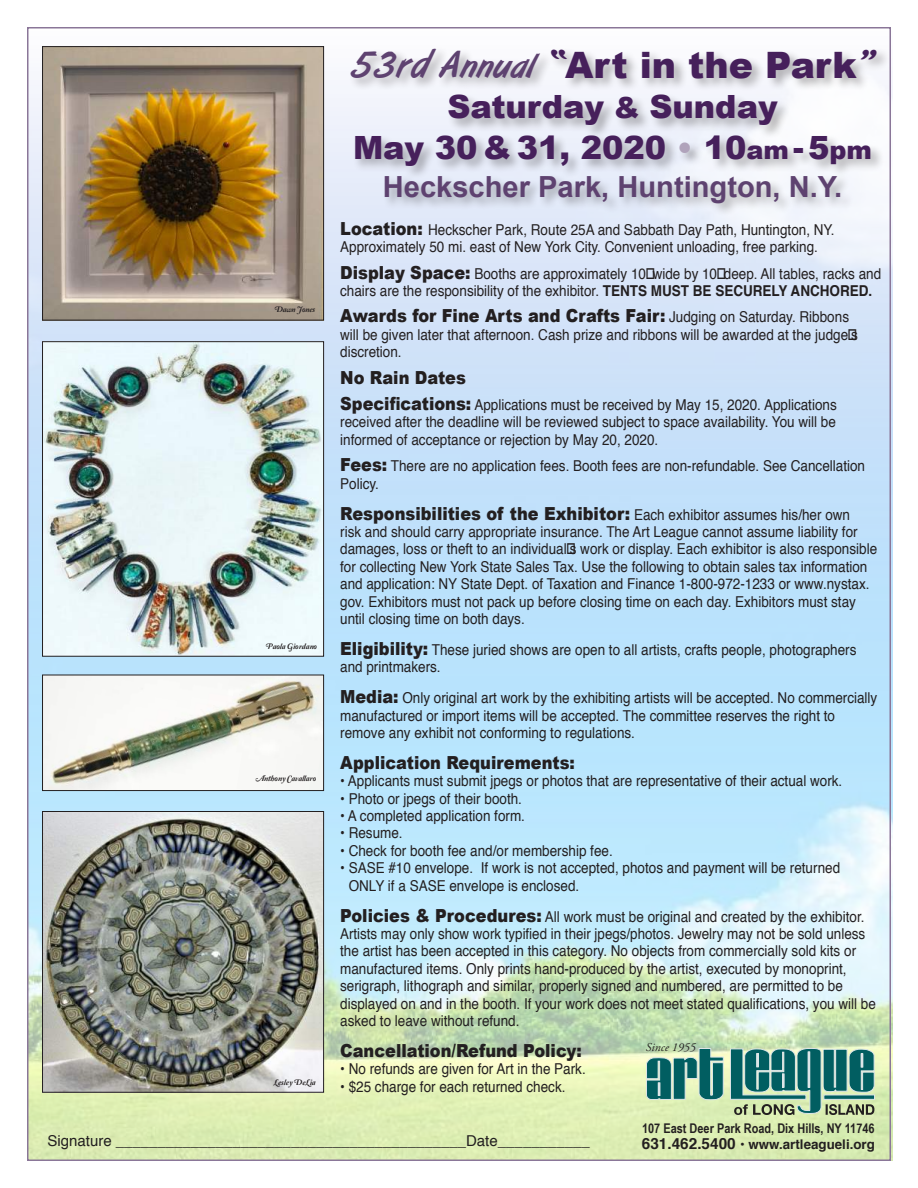
<style>
.page{position:relative;width:918px;height:1188px;background:#fff}
.page>*{position:absolute;margin:0;border:0;box-sizing:border-box;transform-origin:0 0}
.t1{font:900 36.45px "Arial";color:#46205b}
.t2{font:900 32.1px "Arial";color:#46205b}
.t3{font:900 31.95px "Arial";color:#46205b}
.t4{font:700 29.1px "Arial";color:#5e4270}
.t5{font:900 18px "Arial";color:#231f20;scale:.9 1}
.t6{font:15px/17.4px "Helvetica";color:#231f20;scale:.9 1}
.t7{font:15px "Helvetica";color:#231f20}
.t8{font:700 13.35px "Arial Narrow";color:#231f20}
.t9{font:700 13.35px "Helvetica";color:#231f20}
.t10{font:italic 12px "Adobe Garamond Pro";color:#231f20}
.t11{font:8.25px "Amperzand";color:#231f20}
.s1{font-family:"Art Brush";font-weight:400;font-size:37.5px;color:#5e4270}
.s2{font-family:"Art Brush";font-weight:400;color:#5e4270}
.s3{font-family:"Art Brush";font-weight:400}
.s4{font-size:29.1px}
.s5{color:#b0a3bb}
.s6{font-size:25.5px}
.s7{font-family:"Arial";font-weight:900;font-size:18px}
.s8{font-weight:700}
.s9{font-family:"Helvetica";font-weight:400;font-size:15px}
.s10{font-size:15.3px}
</style>
<div class="page">
<div style="left:349px;top:46px;width:542px;height:171px;background:#231f20;opacity:.35"></div>
<svg style="left:646px;top:1048px;width:78px;height:52px;background:#5d988e"></svg>
<svg style="left:730px;top:990px;width:145px;height:125px;background:#91baa9"></svg>
<img style="left:44px;top:813px;width:278px;height:278px">
<div style="left:42px;top:811px;width:282px;height:282px;border:1px solid #231f20"></div>
<img style="left:44px;top:48px;width:278px;height:271px">
<div style="left:42px;top:46px;width:282px;height:275px;border:1px solid #231f20"></div>
<img style="left:44px;top:343px;width:278px;height:312px">
<div style="left:42px;top:341px;width:282px;height:316px;border:1px solid #231f20"></div>
<img style="left:44px;top:677px;width:278px;height:112px">
<div style="left:42px;top:675px;width:282px;height:116px;border:1px solid #231f20"></div>
<h1 class="t1" style="left:351px;top:38px;width:525px"><span class="s1">53rd</span> <span class="s2">Annual</span> <span class="s3">“</span>Art in the Park<span class="s3">”</span></h1>
<h3 class="t3" style="left:447px;top:84px;width:332px">Saturday <span class="s4">&amp;</span> Sunday</h3>
<h2 class="t2" style="left:353px;top:124px;width:520px">May 30 &amp; 31, 2020 <span class="s5">•</span> 10<span class="s6">am</span> -5<span class="s6">pm</span></h2>
<h3 class="t4" style="left:383px;top:167px;width:461px">Heckscher Park, Huntington, N.Y.</h3>
<p class="t6" style="left:340px;top:221px;width:551px"><span class="s7">Location:</span> Heckscher Park, Route 25A and Sabbath Day Path, Huntington, NY.<br>Approximately 50 mi. east of New York City. Convenient unloading, free parking.</p>
<p class="t6" style="left:340px;top:265px;width:603px"><span class="s7">Display Space:</span> Booths are approximately 10’ wide by 10’ deep. All tables, racks and chairs are the responsibility of the exhibitor. <span class="s8">TENTS MUST BE SECURELY ANCHORED.</span></p>
<p class="t5" style="left:340px;top:303px;width:567px">Awards for Fine Arts and Crafts Fair: <span class="s9">Judging on Saturday. Ribbons</span></p>
<p class="t6" style="left:340px;top:326px;width:577px">will be given later that afternoon. Cash prize and ribbons will be awarded at the judge’s discretion.</p>
<p class="t5" style="left:340px;top:364px;width:141px">No Rain Dates</p>
<p class="t6" style="left:340px;top:397px;width:553px;text-align:justify"><span class="s7">Specifications:</span> Applications must be received by May 15, 2020. Applications received after the deadline will be reviewed subject to space availability. You will be informed of acceptance or rejection by May 20, 2020.</p>
<p class="t6" style="left:340px;top:458px;width:585px"><span class="s7">Fees:</span> There are no application fees. Booth fees are non-refundable. See Cancellation<br>Policy.</p>
<p class="t5" style="left:340px;top:500px;width:568px">Responsibilities of the Exhibitor: <span class="s9">Each exhibitor assumes his/her own</span></p>
<p class="t6" style="left:340px;top:523px;width:598px">risk and should carry appropriate insurance. The Art League cannot assume liability for damages, loss or theft to an individual’s work or display. Each exhibitor is also responsible for collecting New York State Sales Tax. Use the following to obtain sales tax information and application: NY State Dept. of Taxation and Finance 1-800-972-1233 or www.nystax. gov. Exhibitors must not pack up before closing time on each day. Exhibitors must stay until closing time on both days.</p>
<p class="t6" style="left:340px;top:641px;width:575px"><span class="s7">Eligibility:</span> These juried shows are open to all artists, crafts people, photographers and printmakers.</p>
<p class="t6" style="left:340px;top:690px;width:598px"><span class="s7">Media:</span> Only original art work by the exhibiting artists will be accepted. No commercially manufactured or import items will be accepted. The committee reserves the right to remove any exhibit not conforming to regulations.</p>
<p class="t5" style="left:340px;top:749px;width:262px">Application Requirements:</p>
<p class="t6" style="left:340px;top:773px;width:560px">• Applicants must submit jpegs or photos that are representative of their actual work.</p>
<p class="t6" style="left:340px;top:790px;width:204px">• Photo or jpegs of their booth.</p>
<p class="t6" style="left:340px;top:808px;width:207px">• A completed application form.</p>
<p class="t6" style="left:340px;top:825px;width:71px">• Resume.</p>
<p class="t6" style="left:340px;top:842px;width:304px">• Check for booth fee and/or membership fee.</p>
<p class="t6" style="left:349px;top:860px;width:548px;text-indent:-8px">• SASE #10 envelope. If work is not accepted, photos and payment will be returned<br>ONLY if a SASE envelope is enclosed.</p>
<p class="t6" style="left:340px;top:908px;width:597px"><span class="s7">Policies &amp; Procedures:</span> All work must be original and created by the exhibitor.<br>Artists may only show work typified in their jpegs/photos. Jewelry may not be sold unless the artist has been accepted in this category. No objects from commercially sold kits or manufactured items. Only prints hand-produced by the artist, executed by monoprint, serigraph, lithograph and similar, properly signed and numbered, are permitted to be displayed on and in the booth. If your work does not meet stated qualifications, you will be asked to leave without refund.</p>
<p class="t5" style="left:340px;top:1037px;width:270px">Cancellation/Refund Policy:</p>
<p class="t6" style="left:340px;top:1061px;width:274px">• No refunds are given for Art in the Park.</p>
<p class="t6" style="left:340px;top:1078px;width:252px">• $25 charge for each returned check.</p>
<p class="t8" style="left:642px;top:1118px;width:234px">107 East Deer Park Road, Dix Hills, NY 11746</p>
<p class="t7" style="left:47px;top:1129px;width:544px">Signature __________________________________________Date___________</p>
<p class="t9" style="left:642px;top:1133px;width:235px"><span class="s10">631.462.5400</span> • www.artleagueli.org</p>
<p class="t11" style="left:274px;top:305px;width:42px">Dawn Jones</p>
<p class="t11" style="left:266px;top:642px;width:53px">Paola Giordano</p>
<p class="t11" style="left:256px;top:774px;width:62px">Anthony Cavallaro</p>
<p class="t10" style="left:646px;top:1040px;width:52px">Since 1955</p>
<p class="t11" style="left:274px;top:1078px;width:43px">Lesley DeLia</p>
</div>
